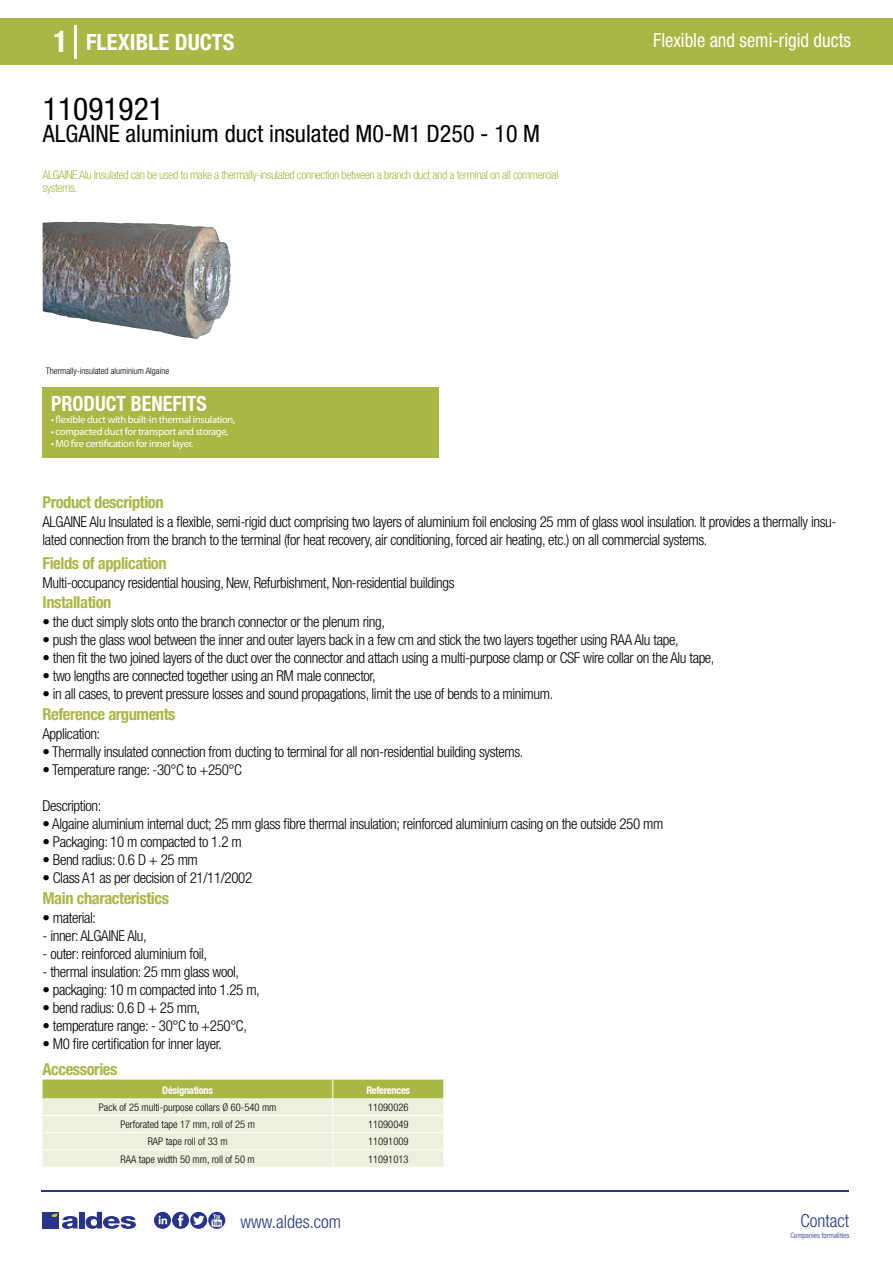
<style>
.page{position:relative;width:893px;height:1263px;background:#fff}
.page>*{position:absolute;margin:0;border:0;box-sizing:border-box;transform-origin:0 0}
.t1{font:condensed 31.5px "Helvetica Neue LT Std";color:#000}
.t2{font:condensed 24px "Helvetica Neue LT Std";color:#000}
.t3{font:700 condensed 22.5px "Helvetica Neue LT Std";color:#fff}
.t4{font:700 condensed 21px "Helvetica Neue";color:#fff;scale:.95 1}
.t5{font:condensed 19.5px "Helvetica Neue LT Std";color:#fff;scale:.95 1}
.t6{font:300 condensed 18px "Helvetica Neue";color:#28348b}
.t7{font:700 condensed 16.5px "Helvetica Neue LT Std";letter-spacing:-.025em;color:#a9b745}
.t8{font:300 condensed 15px/18px "Helvetica Neue LT Std";letter-spacing:-.025em;color:#000}
.t9{font:300 condensed 12px/13.5px "Helvetica Neue LT Std";letter-spacing:-.035em;color:#a9b745}
.t10{font:300 condensed 10.5px "Helvetica Neue";color:#000}
.t11{font:10.5px "Myriad Pro";letter-spacing:-.03em;color:#fff}
.t12{font:700 condensed 10.5px "Helvetica Neue";letter-spacing:-.03em;color:#fff}
.t13{font:300 condensed 9px "Helvetica Neue";color:#000}
.t14{font:300 condensed 7.5px "Helvetica Neue";color:#28348b}
.s1{font-size:30px}
</style>
<div class="page">
<div style="left:0;top:18px;width:893px;height:46px;background:#a9b745"></div>
<div style="left:43px;top:387px;width:396px;height:70px;background:#a9b745"></div>
<hr style="left:74px;top:25px;width:2px;height:33px;background:#fff">
<svg style="left:43px;top:221px;width:188px;height:118px"></svg>
<svg style="left:43px;top:1079px;width:401px;height:88px;background:#dfe4bd"></svg>
<hr style="left:41px;top:1190px;width:808px;height:1px;background:#28348b">
<svg style="left:154px;top:1212px;width:71px;height:17px"></svg>
<div style="left:42px;top:1212px;width:17px;height:16px;background:#28348b"></div>
<div style="left:79px;top:1212px;width:5px;height:16px;background:#28348b"></div>
<svg style="left:86px;top:1212px;width:50px;height:17px"></svg>
<svg style="left:52px;top:1213px;width:26px;height:16px"></svg>
<h3 class="t3" style="left:54px;top:28px;width:182px"><span class="s1">1</span> FLEXIBLE DUCTS</h3>
<h3 class="t5" style="left:653px;top:29px;width:210px">Flexible and semi-rigid ducts</h3>
<h1 class="t1" style="left:43px;top:91px;width:122px">11091921</h1>
<h2 class="t2" style="left:43px;top:120px;width:499px">ALGAINE aluminium duct insulated M0-M1 D250 - 10 M</h2>
<p class="t9" style="left:43px;top:167px;width:517px">ALGAINE Alu Insulated can be used to make a thermally-insulated connection between a branch duct and a terminal on all commercial systems.</p>
<p class="t13" style="left:46px;top:365px;width:122px">Algaine aluminium ther ally insulated</p>
<p class="t13" style="left:46px;top:365px;width:125px">Thermally-insulated aluminium Algaine</p>
<h3 class="t4" style="left:51px;top:391px;width:166px">PRODUCT BENEFITS</h3>
<p class="t11" style="left:51px;top:413px;width:186px">• flexible duct with built-in thermal insulation,</p>
<p class="t11" style="left:51px;top:425px;width:179px">• compacted duct for transport and storage,</p>
<p class="t11" style="left:51px;top:437px;width:144px">• M0 fire certification for inner layer.</p>
<p class="t7" style="left:43px;top:492px;width:123px">Product description</p>
<p class="t8" style="left:43px;top:513px;width:795px">ALGAINE Alu Insulated is a flexible, semi-rigid duct comprising two layers of aluminium foil enclosing 25 mm of glass wool insulation. It provides a thermally insu&shy;lated connection from the branch to the terminal (for heat recovery, air conditioning, forced air heating, etc.) on all commercial systems.</p>
<p class="t8" style="left:43px;top:573px;width:413px">Multi-occupancy residential housing, New, Refurbishment, Non-residential buildings</p>
<p class="t8" style="left:43px;top:613px;width:344px">• the duct simply slots onto the branch connector or the plenum ring,</p>
<p class="t8" style="left:43px;top:631px;width:638px">• push the glass wool between the inner and outer layers back in a few cm and stick the two layers together using RAA Alu tape,</p>
<p class="t8" style="left:43px;top:649px;width:674px">• then fit the two joined layers of the duct over the connector and attach using a multi-purpose clamp or CSF wire collar on the Alu tape,</p>
<p class="t8" style="left:43px;top:667px;width:335px">• two lengths are connected together using an RM male connector,</p>
<p class="t8" style="left:43px;top:685px;width:512px">• in all cases, to prevent pressure losses and sound propagations, limit the use of bends to a minimum.</p>
<p class="t7" style="left:43px;top:553px;width:126px">Fields of application</p>
<p class="t7" style="left:43px;top:592px;width:70px">Installation</p>
<p class="t7" style="left:43px;top:704px;width:135px">Reference arguments</p>
<p class="t8" style="left:43px;top:725px;width:59px">Application:</p>
<p class="t8" style="left:43px;top:743px;width:482px">• Thermally insulated connection from ducting to terminal for all non-residential building systems.</p>
<p class="t8" style="left:43px;top:761px;width:201px">• Temperature range: -30°C to +250°C</p>
<p class="t8" style="left:43px;top:797px;width:60px">Description:</p>
<p class="t8" style="left:43px;top:815px;width:622px">• Algaine aluminium internal duct; 25 mm glass fibre thermal insulation; reinforced aluminium casing on the outside 250 mm</p>
<p class="t8" style="left:43px;top:833px;width:201px">• Packaging: 10 m compacted to 1.2 m</p>
<p class="t8" style="left:43px;top:851px;width:157px">• Bend radius: 0.6 D + 25 mm</p>
<p class="t8" style="left:43px;top:869px;width:211px">• Class A1 as per decision of 21/11/2002</p>
<p class="t7" style="left:43px;top:888px;width:128px">Main characteristics</p>
<p class="t8" style="left:43px;top:909px;width:55px">• material:</p>
<p class="t8" style="left:43px;top:927px;width:106px">- inner: ALGAINE Alu,</p>
<p class="t8" style="left:43px;top:945px;width:166px">- outer: reinforced aluminium foil,</p>
<p class="t8" style="left:43px;top:963px;width:198px">- thermal insulation: 25 mm glass wool,</p>
<p class="t8" style="left:43px;top:981px;width:219px">• packaging: 10 m compacted into 1.25 m,</p>
<p class="t8" style="left:43px;top:999px;width:159px">• bend radius: 0.6 D + 25 mm,</p>
<p class="t8" style="left:43px;top:1017px;width:206px">• temperature range: - 30°C to +250°C,</p>
<p class="t8" style="left:43px;top:1035px;width:181px">• M0 fire certification for inner layer.</p>
<p class="t7" style="left:43px;top:1059px;width:76px">Accessories</p>
<p class="t12" style="left:162px;top:1084px;width:52px">Désignations</p>
<p class="t12" style="left:366px;top:1084px;width:45px">References</p>
<p class="t10" style="left:99px;top:1101px;width:179px">Pack of 25 multi-purpose collars Ø 60-540 mm</p>
<p class="t10" style="left:368px;top:1101px;width:42px">11090026</p>
<p class="t10" style="left:120px;top:1118px;width:136px">Perforated tape 17 mm, roll of 25 m</p>
<p class="t10" style="left:368px;top:1118px;width:42px">11090049</p>
<p class="t10" style="left:148px;top:1136px;width:81px">RAP tape roll of 33 m</p>
<p class="t10" style="left:368px;top:1136px;width:42px">11091009</p>
<p class="t10" style="left:121px;top:1153px;width:136px">RAA tape width 50 mm, roll of 50 m</p>
<p class="t10" style="left:368px;top:1153px;width:42px">11091013</p>
<p class="t6" style="left:240px;top:1211px;width:102px">www.aldes.com</p>
<p class="t6" style="left:800px;top:1211px;width:50px">Contact</p>
<p class="t14" style="left:790px;top:1230px;width:60px">Companies formalities</p>
</div>
